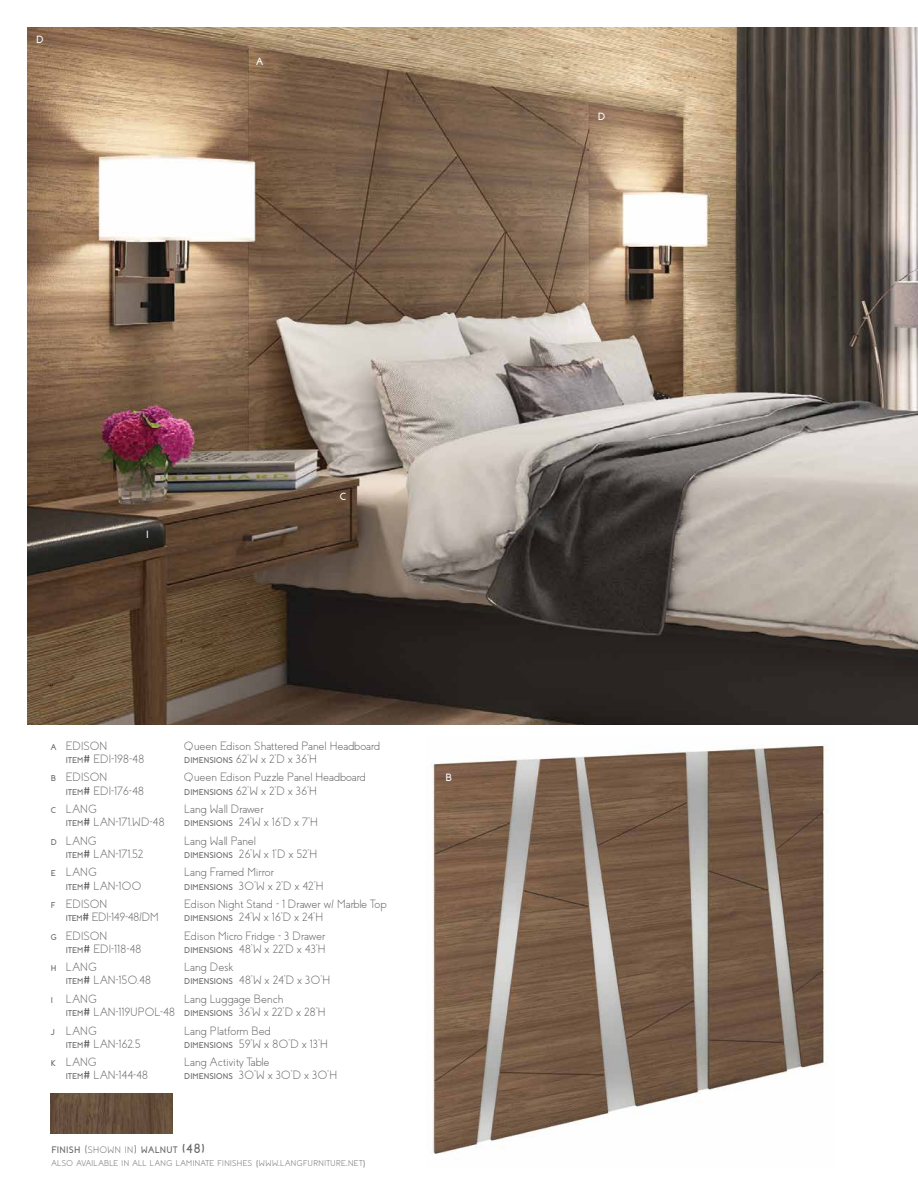
<style>
.page{position:relative;width:918px;height:1188px;background:#fff}
.page>*{position:absolute;margin:0;border:0;box-sizing:border-box;transform-origin:0 0}
.t1{font:300 12px/13.2px "Coves";color:#636466}
.t2{font:300 12px "Coves";letter-spacing:.02em;color:#636466}
.t3{font:300 12px "Coves";letter-spacing:.025em;color:#636466}
.t4{font:300 12px "Coves";letter-spacing:-.02em;color:#636466}
.t5{font:300 12px "Coves";letter-spacing:.03em;color:#636466}
.t6{font:700 10.5px "Coves";color:#fff}
.t7{font:700 9.45px "Coves";letter-spacing:.03em;color:#636466}
.t8{font:300 8.4px "Coves";letter-spacing:.03em;color:#636466}
.t9{font:300 8.4px "Coves";letter-spacing:.055em;color:#636466}
.s1{font-weight:700;font-size:8.4px}
.s2{font-weight:700}
.s3{font-weight:300;font-size:13.5px}
.s4{font-weight:300}
.s5{font-size:13.5px}
.s6{font-size:12px}
</style>
<div class="page">
<img style="left:27px;top:27px;width:891px;height:698px">
<img style="left:432px;top:745px;width:396px;height:409px">
<img style="left:51px;top:1094px;width:122px;height:40px">
<p class="t6" style="left:36px;top:33px;width:9px">D</p>
<p class="t6" style="left:256px;top:55px;width:9px">A</p>
<p class="t6" style="left:598px;top:110px;width:9px">D</p>
<p class="t6" style="left:146px;top:529px;width:4px">I</p>
<p class="t6" style="left:340px;top:490px;width:8px">C</p>
<p class="t1" style="left:51px;top:739px;width:58px"><span class="s1">A</span> EDISON</p>
<p class="t2" style="left:184px;top:739px;width:198px">Queen Edison Shattered Panel Headboard</p>
<p class="t1" style="left:66px;top:752px;width:80px"><span class="s1">ITEM</span><span class="s2">#</span> EDI-198-48</p>
<p class="t1" style="left:184px;top:752px;width:134px"><span class="s1">DIMENSIONS</span> 62”W x 2”D x 36”H</p>
<p class="t1" style="left:51px;top:771px;width:58px"><span class="s1">B</span> EDISON</p>
<p class="t1" style="left:184px;top:771px;width:183px">Queen Edison Puzzle Panel Headboard</p>
<p class="t1" style="left:66px;top:784px;width:80px"><span class="s1">ITEM</span><span class="s2">#</span> EDI-176-48</p>
<p class="t1" style="left:184px;top:784px;width:134px"><span class="s1">DIMENSIONS</span> 62”W x 2”D x 36”H</p>
<p class="t1" style="left:51px;top:803px;width:47px"><span class="s1">C</span> LANG</p>
<p class="t1" style="left:184px;top:803px;width:81px">Lang Wall Drawer</p>
<p class="t1" style="left:66px;top:816px;width:100px"><span class="s1">ITEM</span><span class="s2">#</span> LAN-171.WD-48</p>
<p class="t1" style="left:184px;top:816px;width:135px"><span class="s1">DIMENSIONS</span> 24”W x 16”D x 7”H</p>
<p class="t1" style="left:51px;top:834px;width:47px"><span class="s1">D</span> LANG</p>
<p class="t2" style="left:184px;top:834px;width:73px">Lang Wall Panel</p>
<p class="t1" style="left:66px;top:847px;width:79px"><span class="s1">ITEM</span><span class="s2">#</span> LAN-171.52</p>
<p class="t1" style="left:184px;top:847px;width:135px"><span class="s1">DIMENSIONS</span> 26”W x 1”D x 52”H</p>
<p class="t1" style="left:51px;top:866px;width:47px"><span class="s1">E</span> LANG</p>
<p class="t1" style="left:184px;top:866px;width:91px">Lang Framed Mirror</p>
<p class="t1" style="left:66px;top:879px;width:77px"><span class="s1">ITEM</span><span class="s2">#</span> LAN-100</p>
<p class="t1" style="left:184px;top:879px;width:141px"><span class="s1">DIMENSIONS</span> 30”W x 2”D x 42”H</p>
<p class="t1" style="left:51px;top:898px;width:58px"><span class="s1">F</span> EDISON</p>
<p class="t1" style="left:184px;top:898px;width:204px">Edison Night Stand - 1 Drawer w/ Marble Top</p>
<p class="t4" style="left:66px;top:910px;width:94px"><span class="s1">ITEM</span><span class="s2">#</span> EDI-149-48/DM</p>
<p class="t1" style="left:184px;top:911px;width:140px"><span class="s1">DIMENSIONS</span> 24”W x 16”D x 24”H</p>
<p class="t1" style="left:51px;top:929px;width:58px"><span class="s1">G</span> EDISON</p>
<p class="t1" style="left:184px;top:929px;width:143px">Edison Micro Fridge - 3 Drawer</p>
<p class="t1" style="left:66px;top:942px;width:77px"><span class="s1">ITEM</span><span class="s2">#</span> EDI-118-48</p>
<p class="t1" style="left:184px;top:942px;width:143px"><span class="s1">DIMENSIONS</span> 48”W x 22”D x 43”H</p>
<p class="t1" style="left:51px;top:961px;width:47px"><span class="s1">H</span> LANG</p>
<p class="t3" style="left:184px;top:960px;width:50px">Lang Desk</p>
<p class="t1" style="left:66px;top:974px;width:87px"><span class="s1">ITEM</span><span class="s2">#</span> LAN-150.48</p>
<p class="t1" style="left:184px;top:974px;width:147px"><span class="s1">DIMENSIONS</span> 48”W x 24”D x 30”H</p>
<p class="t1" style="left:51px;top:992px;width:47px"><span class="s1">I</span> LANG</p>
<p class="t1" style="left:66px;top:992px;width:261px;text-indent:119px">Lang Luggage Bench<br><span class="s1">ITEM</span><span class="s2">#</span> LAN-119UPOL-48 <span class="s1">DIMENSIONS</span> 36”W x 22”D x 28”H</p>
<p class="t1" style="left:51px;top:1024px;width:47px"><span class="s1">J</span> LANG</p>
<p class="t5" style="left:184px;top:1023px;width:88px">Lang Platform Bed</p>
<p class="t1" style="left:66px;top:1037px;width:76px"><span class="s1">ITEM</span><span class="s2">#</span> LAN-162.5</p>
<p class="t1" style="left:184px;top:1037px;width:145px"><span class="s1">DIMENSIONS</span> 59”W x 80”D x 13”H</p>
<p class="t1" style="left:51px;top:1056px;width:47px"><span class="s1">K</span> LANG</p>
<p class="t3" style="left:184px;top:1055px;width:87px">Lang Activity Table</p>
<p class="t1" style="left:66px;top:1069px;width:84px"><span class="s1">ITEM</span><span class="s2">#</span> LAN-144-48</p>
<p class="t1" style="left:184px;top:1069px;width:154px"><span class="s1">DIMENSIONS</span> 30”W x 30”D x 30”H</p>
<p class="t7" style="left:51px;top:1144px;width:155px">FINISH <span class="s3">(</span><span class="s4">SHOWN IN</span> <span class="s3">)</span> WALNUT <span class="s5">(48)</span></p>
<p class="t8" style="left:51px;top:1158px;width:176px">ALSO AVAILABLE IN ALL LANG LAMINATE FINIS</p>
<p class="t9" style="left:237px;top:1158px;width:130px">HES <span class="s6">(</span>WWW<span class="s6">.</span>LANGFURNITURE<span class="s6">.</span>NET<span class="s6">)</span></p>
<p class="t6" style="left:446px;top:772px;width:8px">B</p>
</div>
